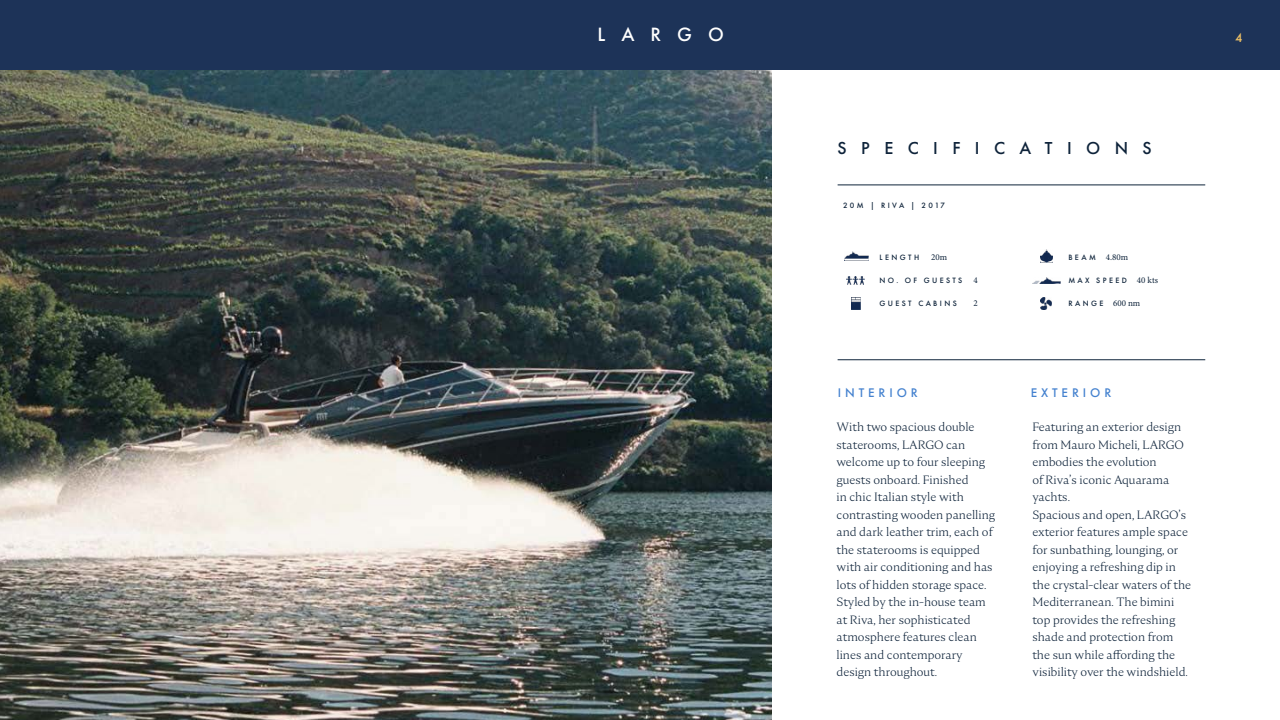
<style>
.page{position:relative;width:1280px;height:720px;background:#fff}
.page>*{position:absolute;margin:0;border:0;box-sizing:border-box;transform-origin:0 0}
.t1{font:500 20px "Futura PT";letter-spacing:.8em;color:#fff}
.t2{font:500 18px "Futura PT";letter-spacing:.8em;color:#0e233a}
.t3{font:500 13px "Futura PT";letter-spacing:.3em;color:#4582cf}
.t4{font:500 13px "Futura PT";color:#f0c266}
.t5{font:300 12px/17.5px "Nocturne Serif";color:#0e233a}
.t6{font:9px "Minion Pro";color:#0e233a}
.t7{font:500 8px "Futura PT";letter-spacing:.3em;color:#0e233a}
</style>
<div class="page">
<div style="left:0;top:0;width:1280px;height:70px;background:#1d3358"></div>
<img style="left:0;top:70px;width:772px;height:650px">
<hr style="left:838px;top:185px;width:367px;height:1px;background:#0e233a">
<hr style="left:838px;top:360px;width:367px;height:1px;background:#0e233a">
<img style="left:1033px;top:277px;width:27px;height:6px">
<img style="left:1040px;top:249px;width:12px;height:14px">
<svg style="left:1041px;top:297px;width:11px;height:12px"></svg>
<img style="left:844px;top:251px;width:25px;height:9px">
<img style="left:846px;top:276px;width:18px;height:9px">
<svg style="left:852px;top:298px;width:9px;height:12px"></svg>
<h1 class="t1" style="left:597px;top:22px;width:128px">LARGO</h1>
<p class="t4" style="left:1235px;top:30px;width:9px">4</p>
<h2 class="t2" style="left:838px;top:137px;width:316px">SPECIFICATIONS</h2>
<p class="t7" style="left:843px;top:201px;width:104px">20M | RIVA | 2017</p>
<p class="t6" style="left:931px;top:251px;width:18px">20m</p>
<p class="t6" style="left:1106px;top:251px;width:24px">4.80m</p>
<p class="t6" style="left:974px;top:274px;width:6px">4</p>
<p class="t6" style="left:1137px;top:274px;width:23px">40 kts</p>
<p class="t6" style="left:974px;top:297px;width:6px">2</p>
<p class="t6" style="left:1113px;top:297px;width:29px">600 nm</p>
<p class="t7" style="left:880px;top:253px;width:41px">LENGTH</p>
<p class="t7" style="left:1068px;top:253px;width:29px">BEAM</p>
<p class="t7" style="left:880px;top:276px;width:84px">NO. OF GUESTS</p>
<p class="t7" style="left:1068px;top:276px;width:60px">MAX SPEED</p>
<p class="t7" style="left:880px;top:298px;width:79px">GUEST CABINS</p>
<p class="t7" style="left:1068px;top:298px;width:37px">RANGE</p>
<p class="t3" style="left:838px;top:385px;width:82px">INTERIOR</p>
<p class="t3" style="left:1031px;top:385px;width:82px">EXTERIOR</p>
<p class="t5" style="left:837px;top:419px;width:160px">With two spacious double staterooms, LARGO can welcome up to four sleeping guests onboard. Finished<br>in chic Italian style with contrasting wooden panelling and dark leather trim, each of the staterooms is equipped with air conditioning and has lots of hidden storage space.<br>Styled by the in-house team at Riva, her sophisticated atmosphere features clean lines and contemporary design throughout.</p>
<p class="t5" style="left:1032px;top:419px;width:160px">Featuring an exterior design from Mauro Micheli, LARGO embodies the evolution<br>of Riva’s iconic Aquarama yachts.<br>Spacious and open, LARGO’s exterior features ample space for sunbathing, lounging, or enjoying a refreshing dip in the crystal-clear waters of the<br>Mediterranean. The bimini top provides the refreshing shade and protection from the sun while affording the visibility over the windshield.</p>
</div>
